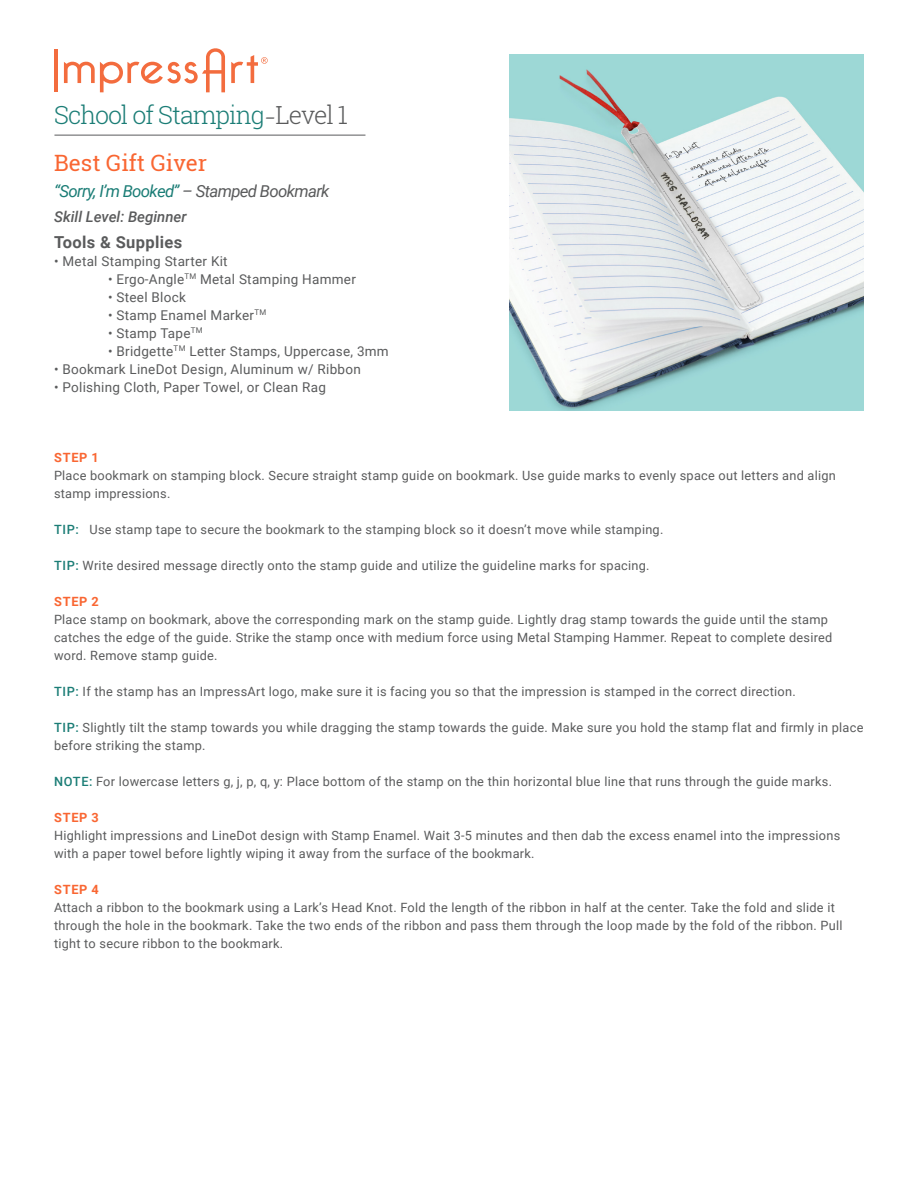
<style>
.page{position:relative;width:918px;height:1188px;background:#fff}
.page>*{position:absolute;margin:0;border:0;box-sizing:border-box;transform-origin:0 0}
.t1{font:300 24.9px "Roboto Slab";letter-spacing:-.04em;color:#1b7d76}
.t2{font:22.5px "Roboto Slab";color:#f96632}
.t3{font:italic 16.8px "Roboto";letter-spacing:-.04em;color:#1b7d76}
.t4{font:700 16.5px "Roboto";letter-spacing:.02em;color:#5a5b5c}
.t5{font:italic 500 15px "Roboto";color:#5a5b5c}
.t6{font:13.5px "Roboto";letter-spacing:.02em;color:#5a5b5c}
.t7{font:12.75px/18px "Roboto";letter-spacing:.02em;color:#5a5b5c}
.t8{font:700 12.75px "Roboto";letter-spacing:.055em;color:#f96632}
.s1{font-family:"Roboto";font-weight:400;font-style:italic;font-size:16.8px;color:#5a5b5c}
.s2{color:#5a5b5c}
.s3{font-weight:700;color:#f96632}
.s4{font-weight:500;color:#1b7d76}
</style>
<div class="page">
<hr style="left:54px;top:49px;width:4px;height:42px;background:#f36c3e">
<svg style="left:64px;top:48px;width:161px;height:44px"></svg>
<svg style="left:231px;top:55px;width:37px;height:28px"></svg>
<img style="left:509px;top:54px;width:355px;height:357px">
<hr style="left:54px;top:135px;width:311px;height:1px;background:#5a5b5c">
<p class="t1" style="left:54px;top:98px;width:295px">School of Stamping<span class="s1">–</span><span class="s2">Level 1</span></p>
<p class="t2" style="left:54px;top:148px;width:155px">Best Gift Giver</p>
<p class="t3" style="left:54px;top:179px;width:277px">“Sorry, I’m Booked” <span class="s2">– Stamped Bookmark</span></p>
<p class="t5" style="left:54px;top:206px;width:134px">Skill Level: Beginner</p>
<p class="t4" style="left:54px;top:230px;width:130px">Tools &amp; Supplies</p>
<p class="t6" style="left:54px;top:252px;width:175px">• Metal Stamping Starter Kit</p>
<p class="t6" style="left:108px;top:270px;width:249px">• Ergo-Angle<sup>TM</sup> Metal Stamping Hammer</p>
<p class="t6" style="left:108px;top:288px;width:79px">• Steel Block</p>
<p class="t6" style="left:108px;top:306px;width:160px">• Stamp Enamel Marker<sup>TM</sup></p>
<p class="t6" style="left:108px;top:324px;width:96px">• Stamp Tape<sup>TM</sup></p>
<p class="t6" style="left:108px;top:342px;width:282px">• Bridgette<sup>TM</sup> Letter Stamps, Uppercase, 3mm</p>
<p class="t6" style="left:54px;top:360px;width:308px">• Bookmark LineDot Design, Aluminum w/ Ribbon</p>
<p class="t6" style="left:54px;top:378px;width:273px">• Polishing Cloth, Paper Towel, or Clean Rag</p>
<p class="t7" style="left:54px;top:448px;width:783px"><span class="s3">STEP 1<br></span>Place bookmark on stamping block. Secure straight stamp guide on bookmark. Use guide marks to evenly space out letters and align stamp impressions.</p>
<p class="t7" style="left:54px;top:520px;width:611px"><span class="s4">TIP:</span> Use stamp tape to secure the bookmark to the stamping block so it doesn’t move while stamping.</p>
<p class="t7" style="left:54px;top:556px;width:597px"><span class="s4">TIP:</span> Write desired message directly onto the stamp guide and utilize the guideline marks for spacing.</p>
<p class="t8" style="left:54px;top:593px;width:46px">STEP 2</p>
<p class="t7" style="left:54px;top:610px;width:780px">Place stamp on bookmark, above the corresponding mark on the stamp guide. Lightly drag stamp towards the guide until the stamp catches the edge of the guide. Strike the stamp once with medium force using Metal Stamping Hammer. Repeat to complete desired word. Remove stamp guide.</p>
<p class="t7" style="left:54px;top:682px;width:743px"><span class="s4">TIP:</span> If the stamp has an ImpressArt logo, make sure it is facing you so that the impression is stamped in the correct direction.</p>
<p class="t7" style="left:54px;top:718px;width:811px"><span class="s4">TIP:</span> Slightly tilt the stamp towards you while dragging the stamp towards the guide. Make sure you hold the stamp flat and firmly in place before striking the stamp.</p>
<p class="t7" style="left:54px;top:772px;width:779px"><span class="s4">NOTE:</span> For lowercase letters g, j, p, q, y: Place bottom of the stamp on the thin horizontal blue line that runs through the guide marks.</p>
<p class="t8" style="left:54px;top:809px;width:46px">STEP 3</p>
<p class="t7" style="left:54px;top:826px;width:788px">Highlight impressions and LineDot design with Stamp Enamel. Wait 3-5 minutes and then dab the excess enamel into the impressions with a paper towel before lightly wiping it away from the surface of the bookmark.</p>
<p class="t8" style="left:54px;top:881px;width:46px">STEP 4</p>
<p class="t7" style="left:54px;top:898px;width:790px">Attach a ribbon to the bookmark using a Lark’s Head Knot. Fold the length of the ribbon in half at the center. Take the fold and slide it through the hole in the bookmark. Take the two ends of the ribbon and pass them through the loop made by the fold of the ribbon. Pull tight to secure ribbon to the bookmark.</p>
</div>
